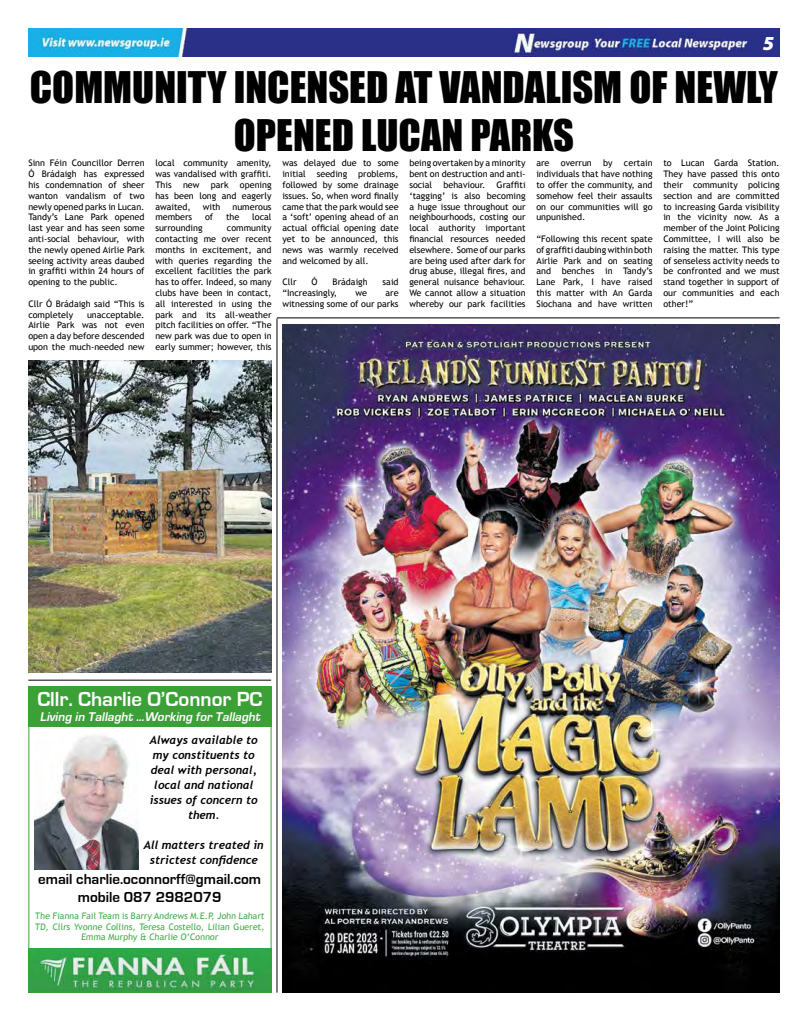
<style>
.page{position:relative;width:808px;height:1021px;background:#fff}
.page>*{position:absolute;margin:0;border:0;box-sizing:border-box;transform-origin:0 0}
.t1{font:40px/48px "Impact";color:#000;text-align:center}
.t2{font:700 21px "Eurostile";color:#fff}
.t3{font:20px "Impact";color:#fff}
.t4{font:700 15px/18px "Eurostile";color:#000;text-align:center}
.t5{font:italic 700 13px "Eurostile";color:#fff}
.t6{font:italic 700 11.5px/15px "Trebuchet";color:#000;text-align:center}
.t7{font:9px/10.8px "Trebuchet MS";color:#000;text-align:justify}
.t8{font:9px/10.8px "Trebuchet MS";color:#41ad49;text-align:center}
.s1{font-family:"Myriad Pro";font-weight:900;font-style:italic}
</style>
<div class="page">
<img style="left:28px;top:28px;width:752px;height:29px">
<img style="left:30px;top:948px;width:240px;height:42px">
<img style="left:35px;top:736px;width:104px;height:133px">
<div style="left:28px;top:686px;width:244px;height:40px;background:#3ba136"></div>
<div style="left:28px;top:686px;width:244px;height:306px;border:1px solid #3ba136"></div>
<hr style="left:28px;top:679px;width:243px;height:1px;background:#000">
<img style="left:282px;top:325px;width:498px;height:667px">
<img style="left:28px;top:360px;width:244px;height:312px">
<hr style="left:277px;top:317px;width:503px;height:1px;background:#000">
<hr style="left:276px;top:318px;width:1px;height:674px;background:#000">
<h3 class="t3" style="left:753px;top:27px;width:23px">0 3<span class="s1">5</span></h3>
<h1 class="t1" style="left:30px;top:62px;width:750px">COMMUNITY INCENSED AT VANDALISM OF NEWLY<br>OPENED LUCAN PARKS</h1>
<p class="t7" style="left:28px;top:158px;width:118px">Sinn Féin Councillor Derren Ó Brádaigh has expressed his condemnation of sheer wanton vandalism of two newly opened parks in Lucan.<br>Tandy’s Lane Park opened last year and has seen some anti-social behaviour, with the newly opened Airlie Park seeing activity areas daubed in graffiti within 24 hours of opening to the public.</p>
<p class="t7" style="left:28px;top:298px;width:118px">Cllr Ó Brádaigh said “This is completely</p>
<p class="t7" style="left:409px;top:158px;width:118px">being overtaken by a minority bent on destruction and anti&shy;social behaviour. Graffiti ‘tagging’ is also becoming a huge issue throughout our neighbourhoods, costing our local authority important financial resources needed elsewhere. Some of our parks are being used after dark for drug abuse, illegal fires, and general nuisance behaviour.<br>We cannot allow a situation whereby our park facilities</p>
<p class="t7" style="left:536px;top:158px;width:15px">are</p>
<p class="t7" style="left:561px;top:158px;width:32px">overrun</p>
<p class="t7" style="left:603px;top:158px;width:11px">by</p>
<p class="t7" style="left:663px;top:158px;width:118px">to Lucan Garda Station.<br>They have passed this onto their community policing section and are committed to increasing Garda visibility in the vicinity now. As a member of the Joint Policing Committee, I will also be raising the matter. This type of senseless activity needs to be confronted and we must stand together in support of our communities and each other!”</p>
<p class="t7" style="left:155px;top:158px;width:118px">local community amenity, was vandalised with graffiti.<br>This</p>
<p class="t7" style="left:282px;top:158px;width:118px">was delayed due to some initial seeding problems, followed by some drainage issues. So, when word finally came that the park would see a ‘soft’ opening ahead of an actual official opening date yet to be announced, this news was warmly received and welcomed by all.</p>
<p class="t7" style="left:282px;top:277px;width:16px">Cllr</p>
<p class="t7" style="left:312px;top:277px;width:8px">Ó</p>
<p class="t7" style="left:333px;top:277px;width:37px">Brádaigh</p>
<p class="t7" style="left:383px;top:277px;width:17px">said</p>
<p class="t7" style="left:282px;top:287px;width:56px">“Increasingly,</p>
<p class="t7" style="left:355px;top:287px;width:13px">we</p>
<p class="t7" style="left:536px;top:158px;width:118px;text-indent:88px">certain individuals that have nothing to offer the community, and somehow feel their assaults on our communities will go unpunished.</p>
<p class="t7" style="left:536px;top:233px;width:118px">“Following this recent spate of graffiti daubing within both Airlie Park and on seating and benches in Tandy’s Lane Park, I have raised this matter with An Garda Siochana and have written</p>
<p class="t7" style="left:183px;top:179px;width:18px">new</p>
<p class="t7" style="left:211px;top:179px;width:19px">park</p>
<p class="t7" style="left:155px;top:179px;width:118px;text-indent:85px">opening has been long and eagerly awaited,</p>
<p class="t7" style="left:203px;top:201px;width:19px">with</p>
<p class="t7" style="left:232px;top:201px;width:41px">numerous</p>
<p class="t7" style="left:155px;top:212px;width:38px">members</p>
<p class="t7" style="left:205px;top:212px;width:10px">of</p>
<p class="t7" style="left:226px;top:212px;width:15px">the</p>
<p class="t7" style="left:252px;top:212px;width:21px">local</p>
<p class="t7" style="left:155px;top:223px;width:49px">surrounding</p>
<p class="t7" style="left:155px;top:223px;width:118px;text-indent:72px">community contacting me over recent months in excitement, and with queries regarding the excellent facilities the park has to offer. Indeed, so many clubs have been in contact, all interested in using the park and its all-weather pitch facilities on offer. “The new park was due to open in early summer; however, this</p>
<p class="t7" style="left:282px;top:287px;width:118px;text-align:right">are<br>witnessing some of our parks</p>
<p class="t7" style="left:28px;top:309px;width:118px;text-indent:59px">unacceptable.<br>Airlie Park was not even open a day before descended upon the much-needed new</p>
<h2 class="t2" style="left:37px;top:687px;width:227px">Cllr. Charlie O’Connor PC</h2>
<h3 class="t5" style="left:40px;top:710px;width:224px">Living in Tallaght ...Working for Tallaght</h3>
<p class="t6" style="left:150px;top:732px;width:109px">Always available to my constituents to deal with personal, local and national issues of concern to them.</p>
<p class="t6" style="left:144px;top:837px;width:121px">All matters treated in strictest confidence</p>
<h3 class="t4" style="left:38px;top:870px;width:224px">email charlie.oconnorff@gmail.com mobile 087 2982079</h3>
<p class="t8" style="left:35px;top:910px;width:232px">The Fianna Fail Team is Barry Andrews M.E.P, John Lahart<br>TD, Cllrs Yvonne Collins, Teresa Costello, Lilian Gueret,<br>Emma Murphy &amp; Charlie O’Connor</p>
</div>
